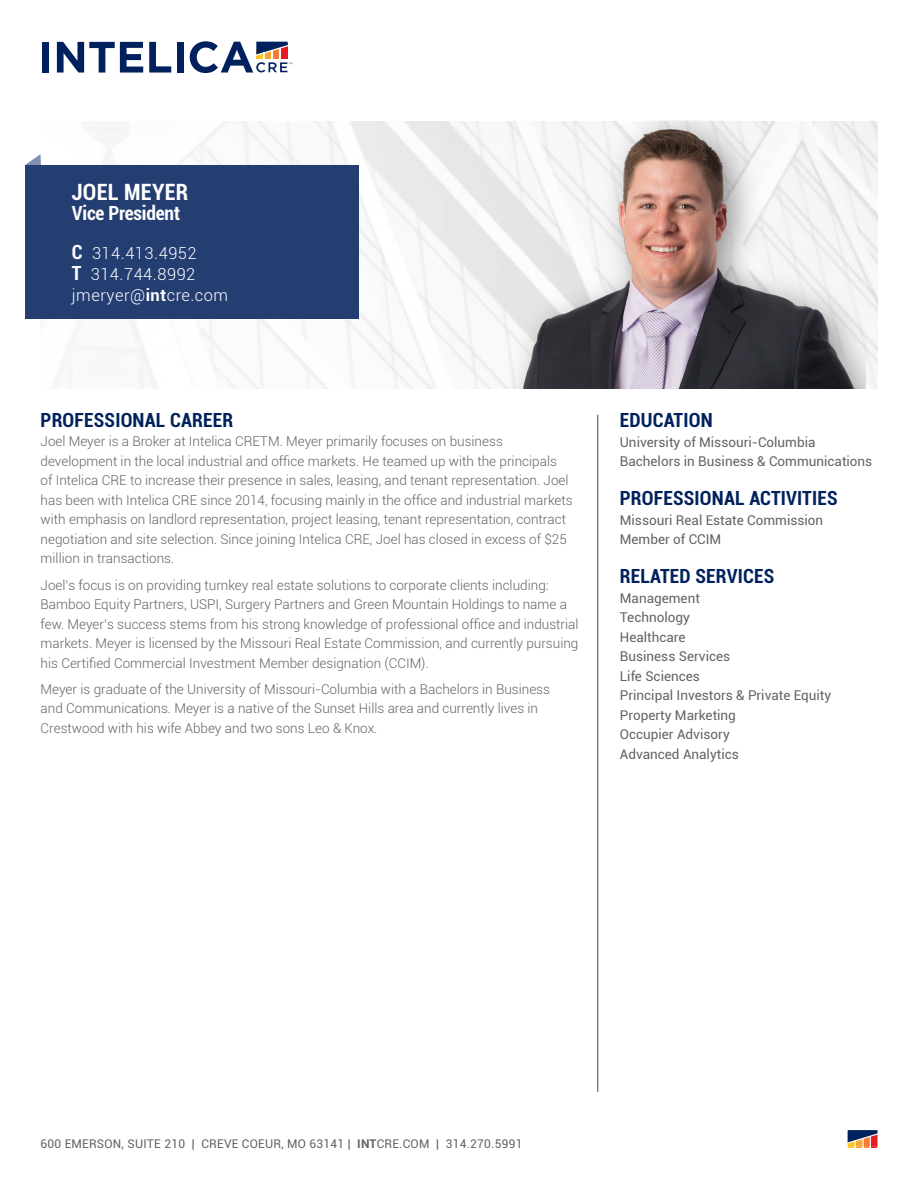
<style>
.page{position:relative;width:918px;height:1188px;background:#fff}
.page>*{position:absolute;margin:0;border:0;box-sizing:border-box;transform-origin:0 0}
.t1{font:700 condensed 22.5px "Roboto";letter-spacing:.01em;color:#fff}
.t2{font:700 condensed 19.5px "Roboto";letter-spacing:.01em;color:#00215d}
.t3{font:700 condensed 19.5px "Roboto";letter-spacing:-.01em;color:#fff}
.t4{font:300 16.5px "Roboto";letter-spacing:.03em;color:#fff}
.t5{font:300 13.5px/19.5px "Roboto";color:#636366}
.Side_Bar_Right{font:13.5px "Roboto";color:#636366}
.t6{font:12px "Roboto";letter-spacing:.02em;color:#636366}
.s1{font-weight:700;font-stretch:condensed;font-size:19.5px}
.s2{font-weight:700}
</style>
<div class="page">
<img style="left:79px;top:121px;width:799px;height:268px">
<svg style="left:25px;top:154px;width:16px;height:11px"></svg>
<div style="left:42px;top:42px;width:7px;height:31px;background:#00215d"></div>
<svg style="left:57px;top:42px;width:86px;height:31px"></svg>
<svg style="left:149px;top:42px;width:22px;height:31px"></svg>
<div style="left:177px;top:42px;width:6px;height:31px;background:#00215d"></div>
<svg style="left:190px;top:41px;width:103px;height:32px"></svg>
<svg style="left:848px;top:1130px;width:30px;height:18px"></svg>
<hr style="left:598px;top:415px;width:1px;height:677px;background:#33477b">
<img style="left:352px;top:120px;width:514px;height:268px">
<div style="left:25px;top:165px;width:333px;height:154px;background:#243e72"></div>
<p class="t1" style="left:72px;top:177px;width:118px">JOEL MEYER</p>
<p class="t3" style="left:72px;top:199px;width:110px">Vice President</p>
<p class="t4" style="left:72px;top:242px;width:126px"><span class="s1">C</span> 314.413.4952</p>
<p class="t4" style="left:72px;top:263px;width:125px"><span class="s1">T</span> 314.744.8992</p>
<p class="t4" style="left:72px;top:284px;width:158px">jmeryer@<span class="s2">int</span>cre.com</p>
<p class="t2" style="left:41px;top:406px;width:194px">PROFESSIONAL CAREER</p>
<p class="t5" style="left:41px;top:431px;width:533px">Joel Meyer is a Broker at Intelica CRETM. Meyer primarily focuses on business development in the local industrial and office markets. He teamed up with the principals<br>of Intelica CRE to increase their presence in sales, leasing, and tenant representation. Joel has been with Intelica CRE since 2014, focusing mainly in the office and industrial markets with emphasis on landlord representation, project leasing, tenant representation, contract negotiation and site selection. Since joining Intelica CRE, Joel has closed in excess of $25 million in transactions.</p>
<p class="t5" style="left:41px;top:575px;width:540px">Joel’s focus is on providing turnkey real estate solutions to corporate clients including:<br>Bamboo Equity Partners, USPI, Surgery Partners and Green Mountain Holdings to name a few. Meyer’s success stems from his strong knowledge of professional office and industrial markets. Meyer is licensed by the Missouri Real Estate Commission, and currently pursuing his Certified Commercial Investment Member designation (CCIM).</p>
<p class="t5" style="left:41px;top:679px;width:511px">Meyer is graduate of the University of Missouri-Columbia with a Bachelors in Business and Communications. Meyer is a native of the Sunset Hills area and currently lives in<br>Crestwood with his wife Abbey and two sons Leo &amp; Knox.</p>
<p class="t2" style="left:620px;top:407px;width:94px">EDUCATION</p>
<p class="Side_Bar_Right" style="left:620px;top:433px;width:197px">University of Missouri-Columbia</p>
<p class="Side_Bar_Right" style="left:620px;top:452px;width:254px">Bachelors in Business &amp; Communications</p>
<p class="t2" style="left:620px;top:485px;width:219px">PROFESSIONAL ACTIVITIES</p>
<p class="Side_Bar_Right" style="left:620px;top:511px;width:205px">Missouri Real Estate Commission</p>
<p class="Side_Bar_Right" style="left:620px;top:530px;width:103px">Member of CCIM</p>
<p class="t2" style="left:620px;top:563px;width:156px">RELATED SERVICES</p>
<p class="Side_Bar_Right" style="left:620px;top:589px;width:82px">Management</p>
<p class="Side_Bar_Right" style="left:620px;top:608px;width:72px">Technology</p>
<p class="Side_Bar_Right" style="left:620px;top:628px;width:67px">Healthcare</p>
<p class="Side_Bar_Right" style="left:620px;top:647px;width:112px">Business Services</p>
<p class="Side_Bar_Right" style="left:620px;top:667px;width:82px">Life Sciences</p>
<p class="Side_Bar_Right" style="left:620px;top:686px;width:213px">Principal Investors &amp; Private Equity</p>
<p class="Side_Bar_Right" style="left:620px;top:706px;width:118px">Property Marketing</p>
<p class="Side_Bar_Right" style="left:620px;top:725px;width:111px">Occupier Advisory</p>
<p class="Side_Bar_Right" style="left:620px;top:745px;width:121px">Advanced Analytics</p>
<p class="t6" style="left:40px;top:1135px;width:483px">600 EMERSON, SUITE 210 | CREVE COEUR, MO 63141 | <span class="s2">INT</span>CRE.COM | 314.270.5991</p>
</div>
